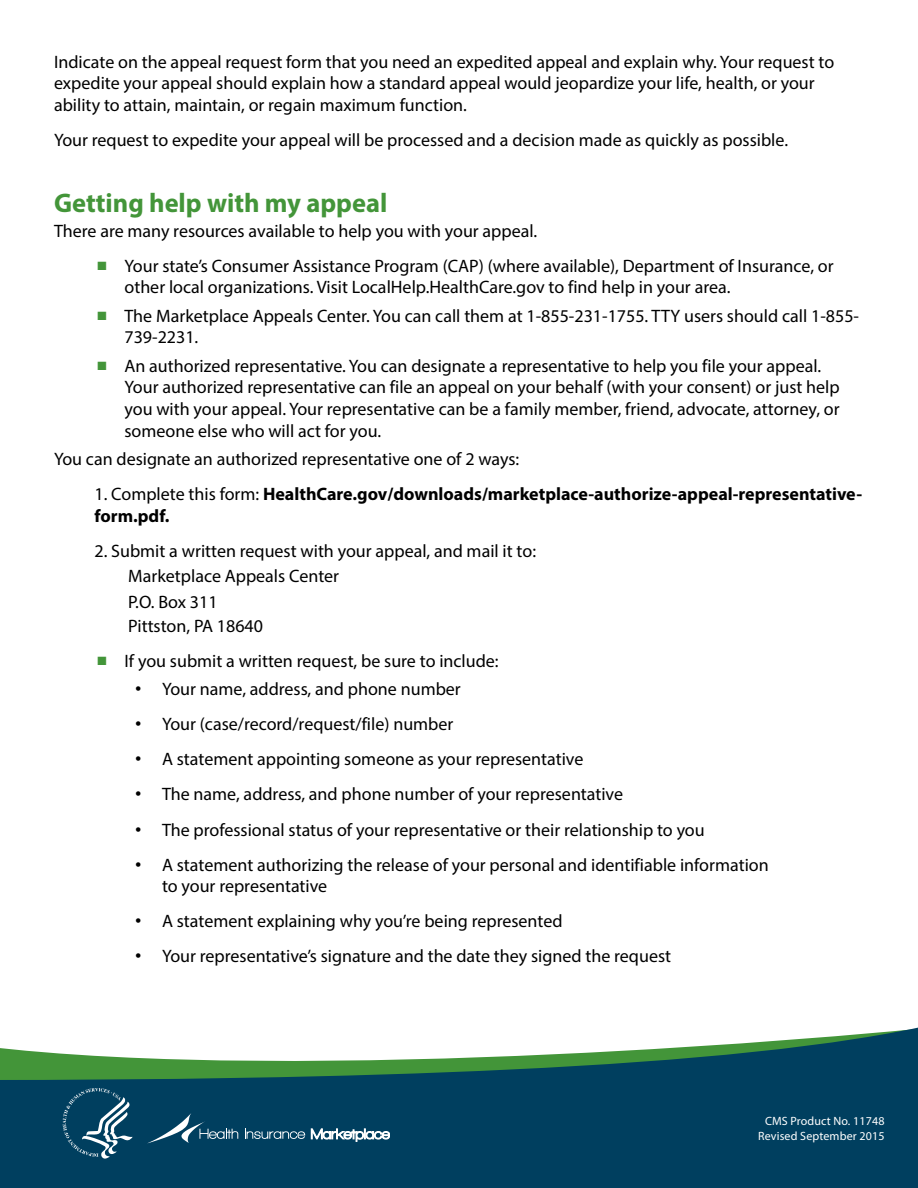
<style>
.page{position:relative;width:918px;height:1188px;background:#fff}
.page>*{position:absolute;margin:0;border:0;box-sizing:border-box;transform-origin:0 0}
.Header_1{font:700 27px "Myriad Pro";color:#439539}
.text_no_indent{font:18px/21.6px "Myriad Pro";color:#000}
.text_no_indent-2{font:700 18px/21.6px "Myriad Pro";color:#000}
.fineprint{font:12px "Myriad Pro";letter-spacing:.01em;color:#fff}
.s1{color:#439539}
.s2{font-weight:400}
.s3{font-family:"Arial"}
</style>
<div class="page">
<svg style="left:0;top:1027px;width:918px;height:161px;fill:#003f5f"></svg>
<svg style="left:147px;top:1113px;width:91px;height:30px;background:#245a75"></svg>
<svg style="left:245px;top:1129px;width:60px;height:10px"></svg>
<svg style="left:311px;top:1129px;width:79px;height:13px"></svg>
<svg style="left:63px;top:1088px;width:70px;height:71px;background:#295e79"></svg>
<p class="text_no_indent" style="left:54px;top:50px;width:782px">Indicate on the appeal request form that you need an expedited appeal and explain why. Your request to expedite your appeal should explain how a standard appeal would jeopardize your life, health, or your ability to attain, maintain, or regain maximum function.</p>
<p class="text_no_indent" style="left:54px;top:129px;width:736px">Your request to expedite your appeal will be processed and a decision made as quickly as possible.</p>
<p class="Header_1" style="left:54px;top:185px;width:335px">Getting help with my appeal</p>
<p class="text_no_indent" style="left:54px;top:220px;width:485px">There are many resources available to help you with your appeal.</p>
<p class="text_no_indent" style="left:125px;top:255px;width:711px;text-indent:-27px"><span class="s1">■</span> Your state’s Consumer Assistance Program (CAP) (where available), Department of Insurance, or other local organizations. Visit LocalHelp.HealthCare.gov to find help in your area.</p>
<p class="text_no_indent" style="left:125px;top:305px;width:736px;text-indent:-27px"><span class="s1">■</span> The Marketplace Appeals Center. You can call them at 1-855-231-1755. TTY users should call 1-855-<br>739-2231.</p>
<p class="text_no_indent" style="left:125px;top:355px;width:717px;text-indent:-27px"><span class="s1">■</span> An authorized representative. You can designate a representative to help you file your appeal.<br>Your authorized representative can file an appeal on your behalf (with your consent) or just help you with your appeal. Your representative can be a family member, friend, advocate, attorney, or someone else who will act for you.</p>
<p class="text_no_indent" style="left:54px;top:448px;width:467px">You can designate an authorized representative one of 2 ways:</p>
<p class="text_no_indent-2" style="left:94px;top:483px;width:769px"><span class="s2">1. Complete this form:</span> HealthCare.gov/downloads/marketplace-authorize-appeal-representative&shy;form.pdf.</p>
<p class="text_no_indent" style="left:94px;top:540px;width:443px">2. Submit a written request with your appeal, and mail it to:</p>
<p class="text_no_indent" style="left:128px;top:565px;width:212px">Marketplace Appeals Center</p>
<p class="text_no_indent" style="left:128px;top:591px;width:91px">P.O. Box 311</p>
<p class="text_no_indent" style="left:128px;top:615px;width:136px">Pittston, PA 18640</p>
<p class="text_no_indent" style="left:98px;top:650px;width:403px"><span class="s1">■</span> If you submit a written request, be sure to include:</p>
<p class="text_no_indent" style="left:135px;top:678px;width:327px"><span class="s3">•</span> Your name, address, and phone number</p>
<p class="text_no_indent" style="left:135px;top:713px;width:320px"><span class="s3">•</span> Your (case/record/request/file) number</p>
<p class="text_no_indent" style="left:135px;top:748px;width:450px"><span class="s3">•</span> A statement appointing someone as your representative</p>
<p class="text_no_indent" style="left:135px;top:783px;width:490px"><span class="s3">•</span> The name, address, and phone number of your representative</p>
<p class="text_no_indent" style="left:135px;top:818px;width:571px"><span class="s3">•</span> The professional status of your representative or their relationship to you</p>
<p class="text_no_indent" style="left:162px;top:854px;width:608px;text-indent:-27px"><span class="s3">•</span> A statement authorizing the release of your personal and identifiable information to your representative</p>
<p class="text_no_indent" style="left:135px;top:910px;width:429px"><span class="s3">•</span> A statement explaining why you’re being represented</p>
<p class="text_no_indent" style="left:135px;top:945px;width:538px"><span class="s3">•</span> Your representative’s signature and the date they signed the request</p>
<p class="fineprint" style="left:765px;top:1113px;width:121px">CMS Product No. 11748</p>
<p class="fineprint" style="left:758px;top:1128px;width:128px">Revised September 2015</p>
</div>
